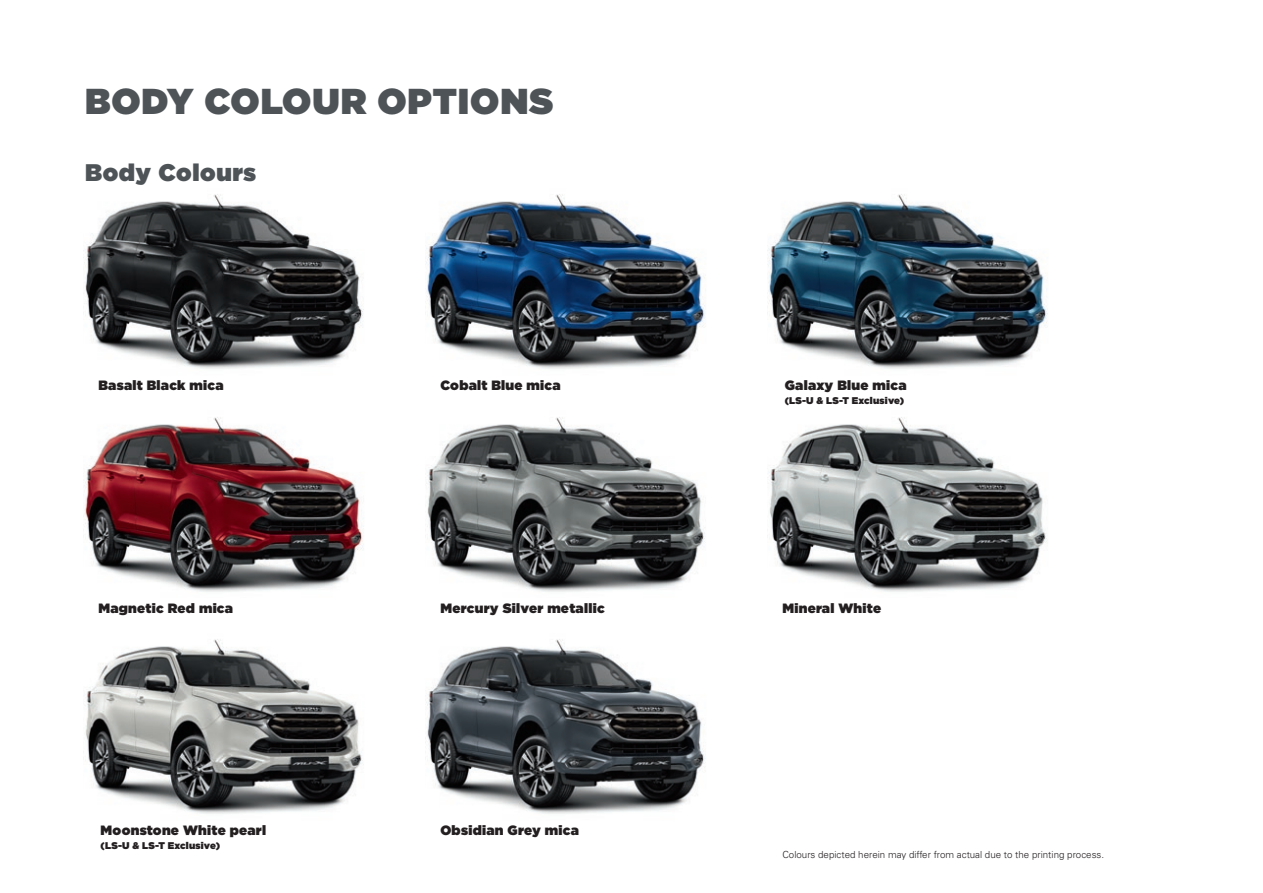
<style>
.page{position:relative;width:1263px;height:893px;background:#fff}
.page>*{position:absolute;margin:0;border:0;box-sizing:border-box;transform-origin:0 0}
.IUA_Page_Title{font:900 36px "Gotham";letter-spacing:.025em;color:#4d5357}
.IUA_Page_Title-2{font:900 24px "Gotham";letter-spacing:.025em;color:#4d5357}
.New_Accessories_Titl{font:900 13.5px "Gotham";letter-spacing:.02em;color:#231f20}
.Disclaimer{font:300 9.75px "Univers LT Std";color:#231f20}
.New_Accessories_Titl-2{font:900 9.75px "Gotham";letter-spacing:.02em;color:#231f20}
</style>
<div class="page">
<img style="left:85px;top:639px;width:279px;height:175px">
<img style="left:85px;top:417px;width:278px;height:175px">
<img style="left:426px;top:639px;width:280px;height:175px">
<img style="left:426px;top:194px;width:280px;height:175px">
<img style="left:767px;top:194px;width:281px;height:175px">
<img style="left:769px;top:417px;width:278px;height:175px">
<img style="left:84px;top:194px;width:280px;height:175px">
<img style="left:426px;top:417px;width:279px;height:175px">
<p class="IUA_Page_Title" style="left:85px;top:75px;width:470px">BODY COLOUR OPTIONS</p>
<p class="IUA_Page_Title-2" style="left:85px;top:155px;width:173px">Body Colours</p>
<p class="New_Accessories_Titl" style="left:98px;top:376px;width:127px">Basalt Black mica</p>
<p class="New_Accessories_Titl" style="left:440px;top:376px;width:122px">Cobalt Blue mica</p>
<p class="New_Accessories_Titl" style="left:98px;top:598px;width:136px">Magnetic Red mica</p>
<p class="New_Accessories_Titl" style="left:440px;top:598px;width:166px">Mercury Silver metallic</p>
<p class="New_Accessories_Titl" style="left:101px;top:821px;width:167px">Moonstone White pearl</p>
<p class="New_Accessories_Titl-2" style="left:101px;top:839px;width:121px">(LS-U &amp; LS-T Exclusive)</p>
<p class="New_Accessories_Titl" style="left:440px;top:821px;width:140px">Obsidian Grey mica</p>
<p class="New_Accessories_Titl" style="left:785px;top:376px;width:123px">Galaxy Blue mica</p>
<p class="New_Accessories_Titl-2" style="left:785px;top:394px;width:121px">(LS-U &amp; LS-T Exclusive)</p>
<p class="New_Accessories_Titl" style="left:782px;top:598px;width:100px">Mineral White</p>
<p class="Disclaimer" style="left:782px;top:848px;width:323px">Colours depicted herein may differ from actual due to the printing process.</p>
</div>
